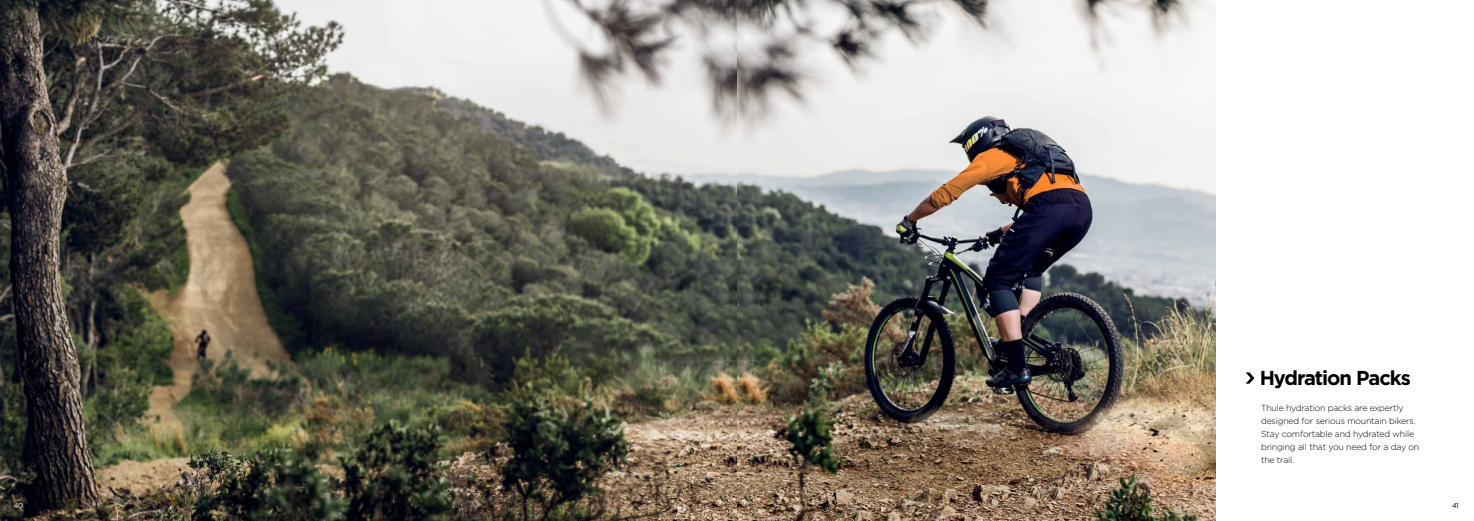
<style>
.page{position:relative;width:1474px;height:521px;background:#fff}
.page>*{position:absolute;margin:0;border:0;box-sizing:border-box;transform-origin:0 0}
.t1{font:700 20.12px "Gotham";letter-spacing:-.05em;color:#000}
.t2{font:300 8.75px/13.1px "Gotham";letter-spacing:-.02em;color:#000}
.t3{font:7px "Gotham";color:#fff}
.t4{font:7px "Gotham";color:#000}
</style>
<div class="page">
<img style="left:0;top:0;width:1215px;height:521px">
<svg style="left:1245px;top:372px;width:9px;height:12px"></svg>
<h1 class="t1" style="left:1259px;top:365px;width:153px">Hydration Packs</h1>
<p class="t2" style="left:1260px;top:401px;width:160px">Thule hydration packs are expertly designed for serious mountain bikers.<br>Stay comfortable and hydrated while bringing all that you need for a day on the trail.</p>
<p class="t3" style="left:14px;top:501px;width:11px">40</p>
<p class="t4" style="left:1451px;top:501px;width:8px">41</p>
</div>
